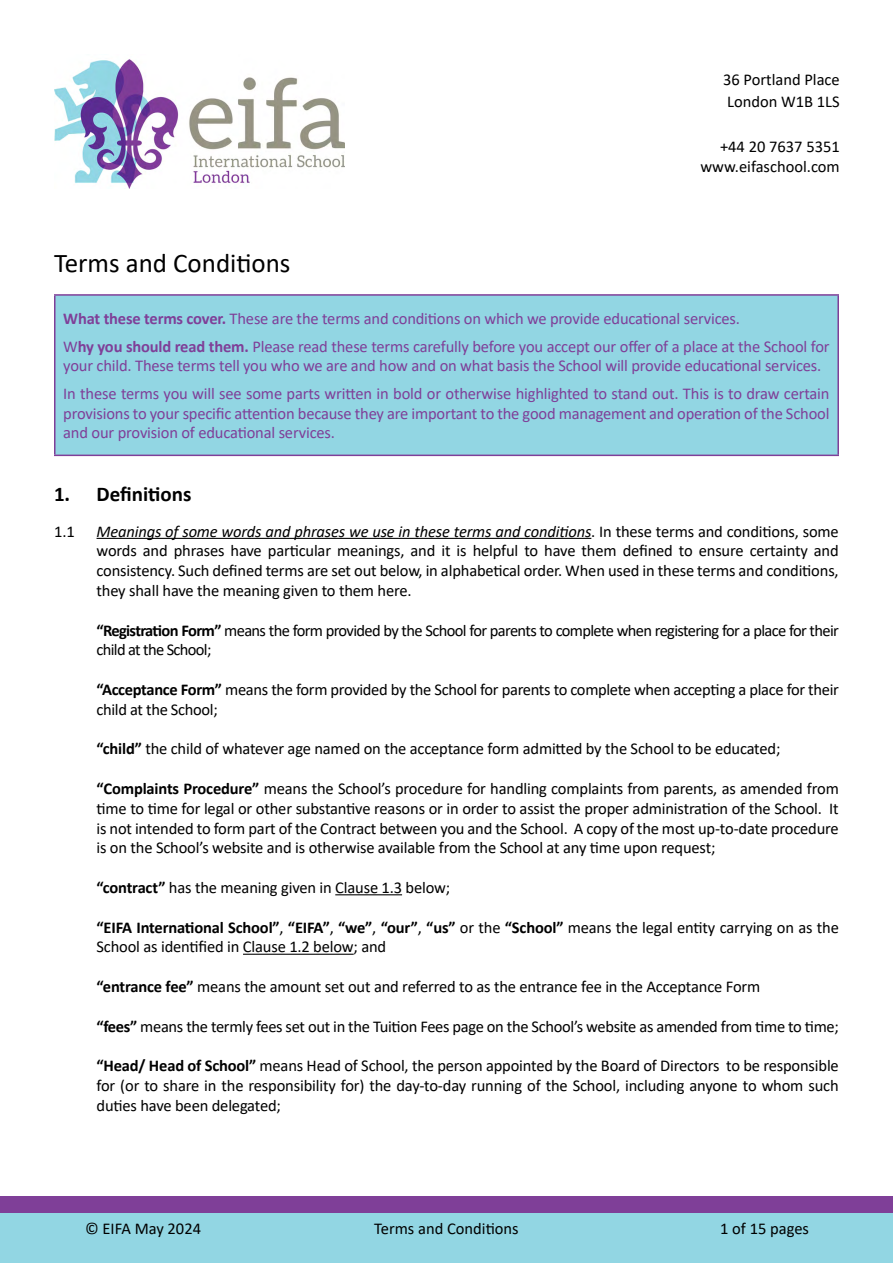
<style>
.page{position:relative;width:893px;height:1263px;background:#fff}
.page>*{position:absolute;margin:0;border:0;box-sizing:border-box;transform-origin:0 0}
.t1{font:27px "Calibri";color:#000}
.t2{font:700 21px "Calibri";color:#000}
.t3{font:16.5px/19.8px "Calibri";letter-spacing:-.01em;color:#000}
.t4{font:16.5px/27.3px "Calibri";letter-spacing:-.01em;color:#7f3f98}
.t5{font:16.5px/19.8px "Calibri";letter-spacing:-.04em;color:#000}
.s1{font-weight:700}
.s2{font-style:italic}
</style>
<div class="page">
<img style="left:54px;top:59px;width:291px;height:129px">
<div style="left:0;top:1213px;width:893px;height:50px;background:#92d6e3"></div>
<div style="left:0;top:1196px;width:893px;height:17px;background:#7f3f98"></div>
<hr style="left:97px;top:538px;width:494px;height:1px;background:#000">
<hr style="left:335px;top:894px;width:67px;height:1px;background:#000">
<hr style="left:243px;top:954px;width:111px;height:1px;background:#000">
<div style="left:55px;top:295px;width:783px;height:160px;background:#92d6e3"></div>
<hr style="left:54px;top:294px;width:785px;height:2px;background:#7f3f98">
<hr style="left:54px;top:296px;width:2px;height:159px;background:#7f3f98">
<hr style="left:837px;top:296px;width:2px;height:159px;background:#7f3f98">
<hr style="left:54px;top:455px;width:785px;height:1px;background:#7f3f98">
<h1 class="t1" style="left:54px;top:244px;width:238px">Terms and Conditions</h1>
<p class="t3" style="left:723px;top:68px;width:118px;line-height:22.5px">36 Portland Place<br>London W1B 1LS</p>
<p class="t3" style="left:700px;top:136px;width:141px;text-align:right">+44 20 7637 5351 www.eifaschool.com</p>
<p class="t4" style="left:63px;top:305px;width:768px"><span class="s1">What these terms cover.</span> These are the terms and conditions on which we provide educational services.<br>W<span class="s1">hy you should read them.</span> Please read these terms carefully before you accept our offer of a place at the School for</p>
<p class="t4" style="left:63px;top:352px;width:768px">your child. These terms tell you who we are and how and on what basis the School will provide educational services.<br>In these terms you will see some parts written in bold or otherwise highlighted to stand out. This is to draw certain</p>
<p class="t4" style="left:63px;top:403px;width:768px;line-height:19.8px">provisions to your specific attention because they are important to the good management and operation of the School and our provision of educational services.</p>
<p class="t2" style="left:54px;top:479px;width:139px">1. Definitions</p>
<p class="t3" style="left:54px;top:521px;width:22px">1.1</p>
<p class="t3" style="left:97px;top:521px;width:744px;text-align:justify"><span class="s2">Meanings of some words and phrases we use in these terms and conditions</span>. In these terms and conditions, some words and phrases have particular meanings, and it is helpful to have them defined to ensure certainty and consistency. Such defined terms are set out below, in alphabetical order. When used in these terms and conditions, they shall have the meaning given to them here.</p>
<p class="t5" style="left:97px;top:620px;width:744px"><span class="s1">“Registration Form”</span> means the form provided by the School for parents to complete when registering for a place for their child at the School;</p>
<p class="t3" style="left:97px;top:679px;width:744px"><span class="s1">“Acceptance Form”</span> means the form provided by the School for parents to complete when accepting a place for their child at the School;</p>
<p class="t3" style="left:97px;top:738px;width:685px"><span class="s1">“child”</span> the child of whatever age named on the acceptance form admitted by the School to be educated;</p>
<p class="t3" style="left:97px;top:778px;width:744px;text-align:justify"><span class="s1">“Complaints Procedure”</span> means the School’s procedure for handling complaints from parents, as amended from time to time for legal or other substantive reasons or in order to assist the proper administration of the School. It is not intended to form part of the Contract between you and the School. A copy of the most up-to-date procedure is on the School’s website and is otherwise available from the School at any time upon request;</p>
<p class="t3" style="left:97px;top:877px;width:355px"><span class="s1">“contract”</span> has the meaning given in Clause 1.3 below;</p>
<p class="t3" style="left:97px;top:917px;width:744px"><span class="s1">“EIFA International School”</span>, <span class="s1">“EIFA”</span>, <span class="s1">“we”</span>, <span class="s1">“our”</span>, <span class="s1">“us”</span> or the <span class="s1">“School”</span> means the legal entity carrying on as the<br>School as identified in Clause 1.2 below; and</p>
<p class="t3" style="left:97px;top:976px;width:665px"><span class="s1">“entrance fee”</span> means the amount set out and referred to as the entrance fee in the Acceptance Form</p>
<p class="t3" style="left:97px;top:1016px;width:744px"><span class="s1">“fees”</span> means the termly fees set out in the Tuition Fees page on the School’s website as amended from time to time;</p>
<p class="t3" style="left:97px;top:1055px;width:744px;text-align:justify"><span class="s1">“Head/ Head of School”</span> means Head of School, the person appointed by the Board of Directors to be responsible for (or to share in the responsibility for) the day-to-day running of the School, including anyone to whom such duties have been delegated;</p>
<p class="t3" style="left:374px;top:1218px;width:146px">Terms and Conditions</p>
<p class="t3" style="left:85px;top:1218px;width:118px">© EIFA May 2024</p>
<p class="t3" style="left:720px;top:1218px;width:90px">1 of 15 pages</p>
</div>
